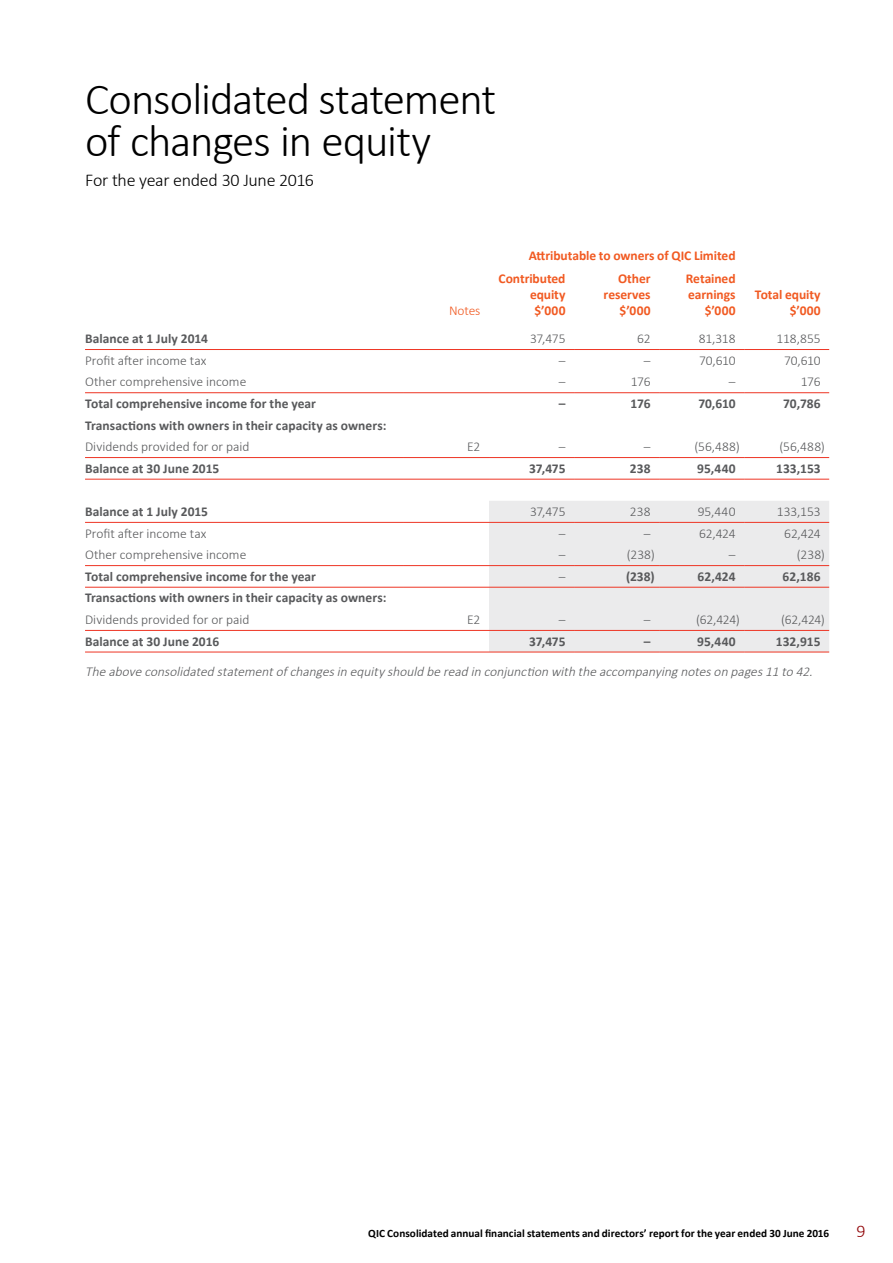
<style>
.page{position:relative;width:893px;height:1263px;background:#fff}
.page>*{position:absolute;margin:0;border:0;box-sizing:border-box;transform-origin:0 0}
.t1{font:300 45px/42px "Calibri";letter-spacing:-.025em;color:#000}
.t2{font:300 18px "Calibri";letter-spacing:-.02em;color:#000}
.t3{font:300 18px "Calibri";color:#910508}
.t4{font:700 13.5px "Calibri";letter-spacing:.005em;color:#58595b}
.t5{font:300 13.5px "Calibri";color:#58595b}
.t6{font:700 13.5px/16.2px "Calibri";letter-spacing:-.005em;color:#f15a22;text-align:right}
.t7{font:italic 300 13.5px "Calibri";color:#58595b}
.t8{font:300 13.5px "Calibri";letter-spacing:-.01em;color:#f15a22}
.t9{font:700 11.25px "Calibri";color:#000}
</style>
<div class="page">
<div style="left:489px;top:501px;width:340px;height:151px;background:#ebebec"></div>
<hr style="left:85px;top:457px;width:319px;height:1px;background:#ee3524">
<hr style="left:404px;top:457px;width:85px;height:1px;background:#ee3524">
<hr style="left:489px;top:457px;width:85px;height:1px;background:#ee3524">
<hr style="left:574px;top:457px;width:85px;height:1px;background:#ee3524">
<hr style="left:85px;top:479px;width:319px;height:1px;background:#ee3524">
<hr style="left:404px;top:479px;width:85px;height:1px;background:#ee3524">
<hr style="left:489px;top:479px;width:85px;height:1px;background:#ee3524">
<hr style="left:574px;top:479px;width:85px;height:1px;background:#ee3524">
<hr style="left:659px;top:479px;width:85px;height:1px;background:#ee3524">
<hr style="left:744px;top:479px;width:85px;height:1px;background:#ee3524">
<hr style="left:85px;top:565px;width:319px;height:1px;background:#ee3524">
<hr style="left:404px;top:565px;width:85px;height:1px;background:#ee3524">
<hr style="left:489px;top:565px;width:85px;height:1px;background:#ee3524">
<hr style="left:574px;top:565px;width:85px;height:1px;background:#ee3524">
<hr style="left:659px;top:565px;width:85px;height:1px;background:#ee3524">
<hr style="left:85px;top:630px;width:319px;height:1px;background:#ee3524">
<hr style="left:404px;top:630px;width:85px;height:1px;background:#ee3524">
<hr style="left:489px;top:630px;width:85px;height:1px;background:#ee3524">
<hr style="left:574px;top:630px;width:85px;height:1px;background:#ee3524">
<hr style="left:659px;top:457px;width:85px;height:1px;background:#ee3524">
<hr style="left:659px;top:630px;width:85px;height:1px;background:#ee3524">
<hr style="left:744px;top:630px;width:85px;height:1px;background:#ee3524">
<hr style="left:744px;top:565px;width:85px;height:1px;background:#ee3524">
<hr style="left:85px;top:349px;width:319px;height:1px;background:#ee3524">
<hr style="left:404px;top:349px;width:85px;height:1px;background:#ee3524">
<hr style="left:489px;top:349px;width:85px;height:1px;background:#ee3524">
<hr style="left:574px;top:349px;width:85px;height:1px;background:#ee3524">
<hr style="left:659px;top:349px;width:85px;height:1px;background:#ee3524">
<hr style="left:744px;top:349px;width:85px;height:1px;background:#ee3524">
<hr style="left:85px;top:392px;width:319px;height:1px;background:#ee3524">
<hr style="left:404px;top:392px;width:85px;height:1px;background:#ee3524">
<hr style="left:489px;top:392px;width:85px;height:1px;background:#ee3524">
<hr style="left:574px;top:392px;width:85px;height:1px;background:#ee3524">
<hr style="left:659px;top:392px;width:85px;height:1px;background:#ee3524">
<hr style="left:744px;top:392px;width:85px;height:1px;background:#ee3524">
<hr style="left:744px;top:457px;width:85px;height:1px;background:#ee3524">
<hr style="left:85px;top:522px;width:319px;height:1px;background:#ee3524">
<hr style="left:404px;top:522px;width:85px;height:1px;background:#ee3524">
<hr style="left:489px;top:522px;width:85px;height:1px;background:#ee3524">
<hr style="left:574px;top:522px;width:85px;height:1px;background:#ee3524">
<hr style="left:659px;top:522px;width:85px;height:1px;background:#ee3524">
<hr style="left:744px;top:522px;width:85px;height:1px;background:#ee3524">
<hr style="left:85px;top:587px;width:319px;height:1px;background:#ee3524">
<hr style="left:404px;top:587px;width:85px;height:1px;background:#ee3524">
<hr style="left:489px;top:587px;width:85px;height:1px;background:#ee3524">
<hr style="left:574px;top:587px;width:85px;height:1px;background:#ee3524">
<hr style="left:659px;top:587px;width:85px;height:1px;background:#ee3524">
<hr style="left:744px;top:587px;width:85px;height:1px;background:#ee3524">
<hr style="left:85px;top:652px;width:319px;height:1px;background:#ee3524">
<hr style="left:404px;top:652px;width:85px;height:1px;background:#ee3524">
<hr style="left:489px;top:652px;width:85px;height:1px;background:#ee3524">
<hr style="left:574px;top:652px;width:85px;height:1px;background:#ee3524">
<hr style="left:659px;top:652px;width:85px;height:1px;background:#ee3524">
<hr style="left:744px;top:652px;width:85px;height:1px;background:#ee3524">
<h1 class="t1" style="left:85px;top:76px;width:413px">Consolidated statement of changes in equity</h1>
<h2 class="t2" style="left:85px;top:169px;width:230px">For the year ended 30 June 2016</h2>
<p class="t8" style="left:449px;top:302px;width:33px">Notes</p>
<p class="t6" style="left:529px;top:247px;width:208px">Attributable to owners of QIC Limited</p>
<p class="t6" style="left:498px;top:270px;width:69px">Contributed equity $’000</p>
<p class="t6" style="left:604px;top:270px;width:48px">Other reserves $’000</p>
<p class="t6" style="left:686px;top:270px;width:51px">Retained earnings $’000</p>
<p class="t6" style="left:755px;top:286px;width:67px">Total equity $’000</p>
<p class="t4" style="left:85px;top:330px;width:125px">Balance at 1 July 2014</p>
<p class="t5" style="left:530px;top:330px;width:37px">37,475</p>
<p class="t5" style="left:637px;top:330px;width:15px">62</p>
<p class="t5" style="left:699px;top:330px;width:38px">81,318</p>
<p class="t5" style="left:776px;top:330px;width:46px">118,855</p>
<p class="t5" style="left:85px;top:352px;width:123px">Profit after income tax</p>
<p class="t5" style="left:559px;top:352px;width:8px">–</p>
<p class="t5" style="left:644px;top:352px;width:8px">–</p>
<p class="t5" style="left:699px;top:352px;width:38px">70,610</p>
<p class="t5" style="left:784px;top:352px;width:38px">70,610</p>
<p class="t5" style="left:85px;top:373px;width:163px">Other comprehensive income</p>
<p class="t5" style="left:559px;top:373px;width:8px">–</p>
<p class="t5" style="left:631px;top:373px;width:21px">176</p>
<p class="t5" style="left:729px;top:373px;width:8px">–</p>
<p class="t5" style="left:801px;top:373px;width:21px">176</p>
<p class="t4" style="left:85px;top:395px;width:233px">Total comprehensive income for the year</p>
<p class="t4" style="left:559px;top:395px;width:8px">–</p>
<p class="t4" style="left:631px;top:395px;width:21px">176</p>
<p class="t4" style="left:698px;top:395px;width:39px">70,610</p>
<p class="t4" style="left:783px;top:395px;width:39px">70,786</p>
<p class="t4" style="left:85px;top:416px;width:303px">Transactions with owners in their capacity as owners:</p>
<p class="t5" style="left:85px;top:438px;width:166px">Dividends provided for or paid</p>
<p class="t5" style="left:467px;top:438px;width:15px">E2</p>
<p class="t5" style="left:559px;top:438px;width:8px">–</p>
<p class="t5" style="left:644px;top:438px;width:8px">–</p>
<p class="t5" style="left:694px;top:438px;width:47px">(56,488)</p>
<p class="t5" style="left:780px;top:438px;width:47px">(56,488)</p>
<p class="t4" style="left:85px;top:460px;width:136px">Balance at 30 June 2015</p>
<p class="t4" style="left:529px;top:460px;width:38px">37,475</p>
<p class="t4" style="left:630px;top:460px;width:22px">238</p>
<p class="t4" style="left:697px;top:460px;width:40px">95,440</p>
<p class="t4" style="left:776px;top:460px;width:46px">133,153</p>
<p class="t4" style="left:85px;top:503px;width:125px">Balance at 1 July 2015</p>
<p class="t5" style="left:530px;top:503px;width:37px">37,475</p>
<p class="t5" style="left:630px;top:503px;width:22px">238</p>
<p class="t5" style="left:698px;top:503px;width:39px">95,440</p>
<p class="t5" style="left:777px;top:503px;width:45px">133,153</p>
<p class="t5" style="left:85px;top:525px;width:123px">Profit after income tax</p>
<p class="t5" style="left:559px;top:525px;width:8px">–</p>
<p class="t5" style="left:644px;top:525px;width:8px">–</p>
<p class="t5" style="left:699px;top:525px;width:38px">62,424</p>
<p class="t5" style="left:784px;top:525px;width:38px">62,424</p>
<p class="t5" style="left:85px;top:546px;width:163px">Other comprehensive income</p>
<p class="t5" style="left:559px;top:546px;width:8px">–</p>
<p class="t5" style="left:627px;top:546px;width:30px">(238)</p>
<p class="t5" style="left:729px;top:546px;width:8px">–</p>
<p class="t5" style="left:797px;top:546px;width:30px">(238)</p>
<p class="t4" style="left:85px;top:568px;width:233px">Total comprehensive income for the year</p>
<p class="t5" style="left:559px;top:568px;width:8px">–</p>
<p class="t4" style="left:626px;top:568px;width:30px">(238)</p>
<p class="t4" style="left:698px;top:568px;width:39px">62,424</p>
<p class="t4" style="left:783px;top:568px;width:40px">62,186</p>
<p class="t4" style="left:85px;top:589px;width:303px">Transactions with owners in their capacity as owners:</p>
<p class="t5" style="left:85px;top:611px;width:166px">Dividends provided for or paid</p>
<p class="t5" style="left:467px;top:611px;width:15px">E2</p>
<p class="t5" style="left:559px;top:611px;width:8px">–</p>
<p class="t5" style="left:644px;top:611px;width:8px">–</p>
<p class="t5" style="left:696px;top:611px;width:45px">(62,424)</p>
<p class="t5" style="left:781px;top:611px;width:45px">(62,424)</p>
<p class="t4" style="left:85px;top:632px;width:136px">Balance at 30 June 2016</p>
<p class="t4" style="left:529px;top:632px;width:38px">37,475</p>
<p class="t4" style="left:644px;top:632px;width:8px">–</p>
<p class="t4" style="left:697px;top:632px;width:40px">95,440</p>
<p class="t4" style="left:776px;top:632px;width:46px">132,915</p>
<p class="t7" style="left:85px;top:663px;width:732px">The above consolidated statementofchangesin equityshould be read in conjunction with the accompanying noteson pages11 to 42.</p>
<p class="t9" style="left:368px;top:1226px;width:462px">QIC Consolidated annual financial statements and directors’ report for the year ended 30 June 2016</p>
<h2 class="t3" style="left:856px;top:1220px;width:11px">9</h2>
</div>
